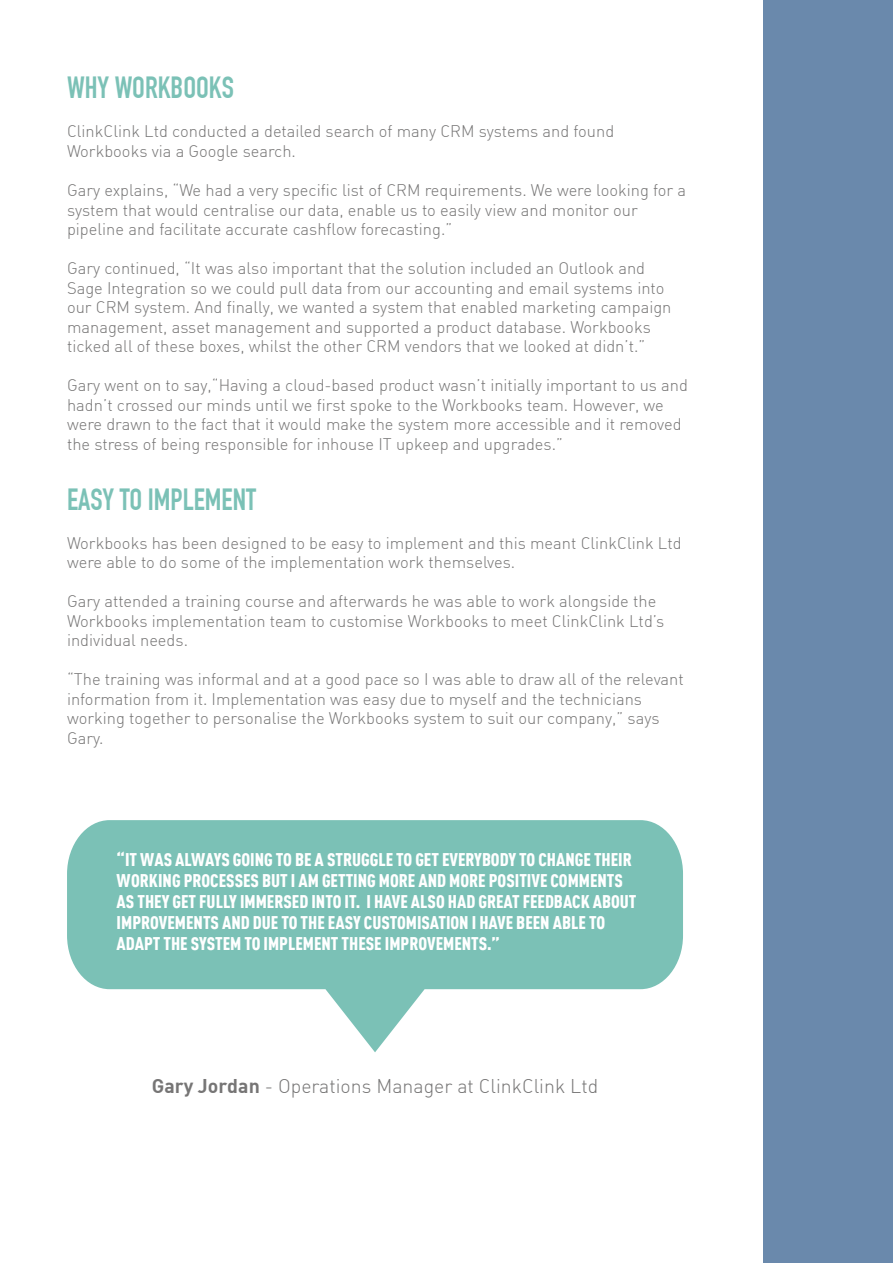
<style>
.page{position:relative;width:893px;height:1263px;background:#fff}
.page>*{position:absolute;margin:0;border:0;box-sizing:border-box;transform-origin:0 0}
.t1{font:700 30px "DIN Condensed";color:#7bc1b6}
.t2{font:19.5px "DIN Light Alternate";color:#767575}
.t3{font:900 18px/21px "DIN Cond";color:#fff}
.t4{font:16.5px/19.5px "DIN Light Alternate";color:#767575}
.s1{font-family:"DIN Bold"}
</style>
<div class="page">
<div style="left:764px;top:0;width:129px;height:1263px;background:#6a89ac"></div>
<svg style="left:67px;top:820px;width:616px;height:232px;fill:#7bc1b6"></svg>
<h1 class="t1" style="left:67px;top:70px;width:168px">WHY WORKBOOKS</h1>
<p class="t4" style="left:67px;top:122px;width:549px">ClinkClink Ltd conducted a detailed search of many CRM systems and found<br>Workbooks via a Google search.</p>
<p class="t4" style="left:67px;top:180px;width:621px">Gary explains, “We had a very specific list of CRM requirements. We were looking for a system that would centralise our data, enable us to easily view and monitor our pipeline and facilitate accurate cashflow forecasting.”</p>
<p class="t4" style="left:67px;top:258px;width:606px">Gary continued, “It was also important that the solution included an Outlook and Sage Integration so we could pull data from our accounting and email systems into our CRM system. And finally, we wanted a system that enabled marketing campaign management, asset management and supported a product database. Workbooks ticked all of these boxes, whilst the other CRM vendors that we looked at didn’t.”</p>
<p class="t4" style="left:67px;top:375px;width:623px">Gary went on to say,“Having a cloud-based product wasn’t initially important to us and hadn’t crossed our minds until we first spoke to the Workbooks team. However, we were drawn to the fact that it would make the system more accessible and it removed the stress of being responsible for inhouse IT upkeep and upgrades.”</p>
<h1 class="t1" style="left:67px;top:481px;width:190px">EASY TO IMPLEMENT</h1>
<p class="t4" style="left:67px;top:533px;width:616px">Workbooks has been designed to be easy to implement and this meant ClinkClink Ltd were able to do some of the implementation work themselves.</p>
<p class="t4" style="left:67px;top:591px;width:599px">Gary attended a training course and afterwards he was able to work alongside the<br>Workbooks implementation team to customise Workbooks to meet ClinkClink Ltd’s individual needs.</p>
<p class="t4" style="left:67px;top:669px;width:618px">“The training was informal and at a good pace so I was able to draw all of the relevant information from it. Implementation was easy due to myself and the technicians working together to personalise the Workbooks system to suit our company,” says Gary.</p>
<p class="t3" style="left:117px;top:849px;width:521px">“IT WAS ALWAYS GOING TO BE A STRUGGLE TO GET EVERYBODY TO CHANGE THEIR WORKING PROCESSES BUT I AM GETTING MORE AND MORE POSITIVE COMMENTS AS THEY GET FULLY IMMERSED INTO IT. I HAVE ALSO HAD GREAT FEEDBACK ABOUT IMPROVEMENTS AND DUE TO THE EASY CUSTOMISATION I HAVE BEEN ABLE TO ADAPT THE SYSTEM TO IMPLEMENT THESE IMPROVEMENTS.”</p>
<p class="t2" style="left:152px;top:1073px;width:448px"><span class="s1">Gary Jordan</span> - Operations Manager at ClinkClink Ltd</p>
</div>
